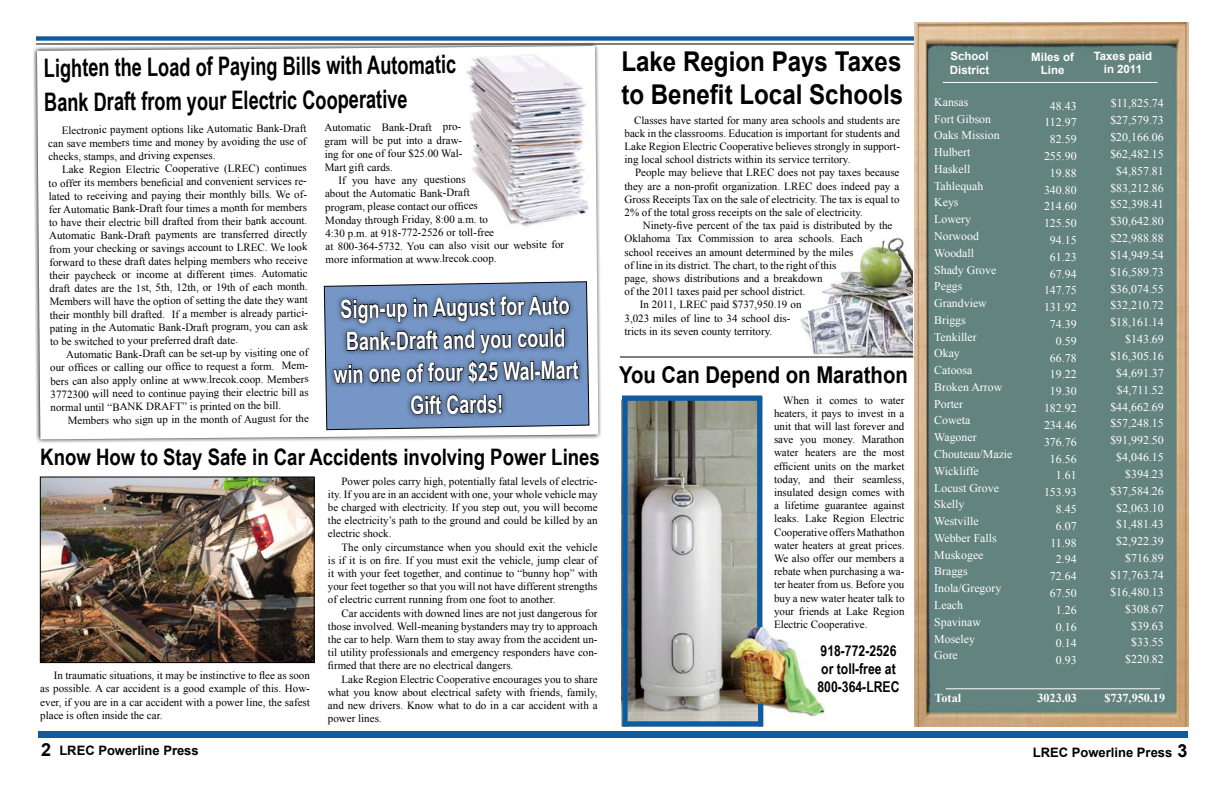
<style>
.page{position:relative;width:1224px;height:792px;background:#fff}
.page>*{position:absolute;margin:0;border:0;box-sizing:border-box;transform-origin:0 0}
.t1{font:700 27.3px/32.7px "Arial";color:#000;scale:.89 1}
.t2{font:700 25.5px/34px "Arial Narrow";color:#000;scale:.87 1}
.t3{font:700 25.2px/32.4px "Arial Narrow";color:#fff;text-align:center;scale:.87 1}
.t4{font:700 23.2px "Arial";color:#000;scale:.88 1}
.t5{font:700 22.7px "Arial Narrow";color:#000}
.t6{font:700 14.9px/17.9px "Arial Narrow";color:#000}
.t7{font:700 13px "Arial";color:#000}
.t8{font:700 12.2px "Times New Roman";color:#fff}
.t9{font:11.9px/16.8px "Times New Roman";color:#fff;text-align:right}
.t10{font:11.8px/16.8px "Times New Roman";color:#fff}
.t11{font:700 11.4px/13.7px "Arial";color:#fff;text-align:center}
.t12{font:11px/13.2px "Times New Roman";color:#000;text-align:justify}
.s1{font-size:18px}
</style>
<div class="page">
<div style="left:39px;top:732px;width:1149px;height:6px;background:#0e5b9e"></div>
<svg style="left:36px;top:36px;width:878px;height:5px;background:#2c6faa"></svg>
<hr style="left:36px;top:44px;width:1012px;height:1px;background:#000">
<img style="left:914px;top:23px;width:274px;height:703px">
<hr style="left:943px;top:82px;width:215px;height:1px;background:#fff">
<hr style="left:946px;top:688px;width:214px;height:1px;background:#fff">
<img style="left:784px;top:237px;width:129px;height:120px">
<hr style="left:620px;top:357px;width:293px;height:1px;background:#000">
<svg style="left:33px;top:42px;width:571px;height:401px"></svg>
<svg style="left:37px;top:46px;width:561px;height:393px"></svg>
<svg style="left:324px;top:281px;width:266px;height:149px"></svg>
<img style="left:457px;top:50px;width:135px;height:187px">
<div style="left:329px;top:291px;width:255px;height:129px;background:#000;opacity:.75"></div>
<svg style="left:341px;top:299px;width:67px;height:24px;background:#41546f"></svg>
<svg style="left:414px;top:296px;width:156px;height:26px;background:#495e7c"></svg>
<svg style="left:347px;top:330px;width:165px;height:24px;background:#445874"></svg>
<svg style="left:518px;top:328px;width:47px;height:20px"></svg>
<svg style="left:333px;top:365px;width:30px;height:18px"></svg>
<svg style="left:369px;top:361px;width:210px;height:23px;background:#425570"></svg>
<svg style="left:411px;top:394px;width:91px;height:21px;background:#3b4c65"></svg>
<img style="left:628px;top:399px;width:197px;height:327px">
<div style="left:622px;top:396px;width:140px;height:5px;background:#0e5b9e"></div>
<div style="left:623px;top:721px;width:140px;height:6px;background:#0e5b9e"></div>
<div style="left:622px;top:397px;width:6px;height:329px;background:#0e5b9e"></div>
<div style="left:757px;top:397px;width:5px;height:230px;background:#0e5b9e"></div>
<div style="left:758px;top:704px;width:5px;height:22px;background:#0e5b9e"></div>
<img style="left:42px;top:479px;width:270px;height:182px">
<div style="left:40px;top:477px;width:274px;height:186px;border:1px solid #000"></div>
<h2 class="t2" style="left:43px;top:51px;width:476px;rotate:-1deg">Lighten the Load of Paying Bills with Automatic<br>Bank Draft from your Electric Cooperative</h2>
<p class="t12" style="left:48px;top:125px;width:260px;text-indent:14px;rotate:-1deg">Electronic payment options like Automatic Bank-Draft can save members time and money by avoiding the use of checks, stamps, and driving expenses.</p>
<p class="t12" style="left:47px;top:164px;width:263px;text-align:left;text-indent:15px;rotate:-1deg">Lake Region Electric Cooperative (LREC) continues to offer its members benefi cial and convenient services re&shy;lated to receiving and paying their monthly bills. We of&shy;fer Automatic Bank-Draft four times a month for members to have their electric bill drafted from their bank account.<br>Automatic Bank-Draft payments are transferred directly from your checking or savings account to LREC. We look forward to these draft dates helping members who receive their paycheck or income at different times. Automatic draft dates are the 1st, 5th, 12th, or 19th of each month.<br>Members will have the option of setting the date they want their monthly bill drafted. If a member is already partici&shy;pating in the Automatic Bank-Draft program, you can ask to be switched to your preferred draft date.</p>
<p class="t12" style="left:50px;top:349px;width:262px;text-align:left;text-indent:16px;rotate:-1deg">Automatic Bank-Draft can be set-up by visiting one of our offi ces or calling our offi ce to request a form. Mem&shy;bers can also apply online at www.lrecok.coop. Members 3772300 will need to continue paying their electric bill as normal until “BANK DRAFT” is printed on the bill.</p>
<p class="t12" style="left:68px;top:415px;width:243px;rotate:-1deg">Members who sign up in the month of August for the</p>
<p class="t12" style="left:324px;top:122px;width:141px;rotate:-1deg">Automatic Bank-Draft pro&shy;gram will be put into a draw&shy;ing for one of four $25.00 Wal-Mart gift cards.</p>
<p class="t12" style="left:324px;top:175px;width:240px;text-align:left;text-indent:14px;rotate:-1deg">If you have any questions<br>about the Automatic Bank-Draft<br>program, please contact our offi ces<br>Monday through Friday, 8:00 a.m. to<br>4:30 p.m. at 918-772-2526 or toll-free<br>at 800-364-5732. You can also visit our website for more information at www.lrecok.coop.</p>
<h3 class="t3" style="left:332px;top:292px;width:283px;rotate:-1deg">Sign-up in August for Auto<br>Bank-Draft and you could win one of four $25 Wal-Mart<br>Gift Cards!</h3>
<h3 class="t5" style="left:40px;top:439px;width:561px">Know How to Stay Safe in Car Accidents involving Power Lines</h3>
<p class="t12" style="left:40px;top:669px;width:271px;text-indent:13px">In traumatic situations, it may be instinctive to flee as soon as possible. A car accident is a good example of this. How&shy;ever, if you are in a car accident with a power line, the safest place is often inside the car.</p>
<p class="t12" style="left:328px;top:474px;width:271px;text-indent:14px">Power poles carry high, potentially fatal levels of electric&shy;ity. If you are in an accident with one, your whole vehicle may be charged with electricity. If you step out, you will become the electricity’s path to the ground and could be killed by an electric shock.</p>
<p class="t12" style="left:328px;top:540px;width:271px;text-indent:13px">The only circumstance when you should exit the vehicle is if it is on fire. If you must exit the vehicle, jump clear of it with your feet together, and continue to “bunny hop” with your feet together so that you will not have different strengths of electric current running from one foot to another.</p>
<p class="t12" style="left:328px;top:606px;width:271px;text-indent:13px">Car accidents with downed lines are not just dangerous for those involved. Well-meaning bystanders may try to approach the car to help. Warn them to stay away from the accident un&shy;til utility professionals and emergency responders have con&shy;firmed that there are no electrical dangers.</p>
<p class="t12" style="left:328px;top:672px;width:271px;text-indent:13px">Lake Region Electric Cooperative encourages you to share what you know about electrical safety with friends, family, and new drivers. Know what to do in a car accident with a power lines.</p>
<h1 class="t1" style="left:621px;top:46px;width:318px">Lake Region Pays Taxes to Benefit Local Schools</h1>
<p class="t12" style="left:624px;top:113px;width:277px;text-indent:10px">Classes have started for many area schools and students are back in the classrooms. Education is important for students and Lake Region Electric Cooperative believes strongly in support&shy;ing local school districts within its service territory.</p>
<p class="t12" style="left:624px;top:166px;width:277px;text-indent:11px">People may believe that LREC does not pay taxes because they are a non-profit organization. LREC does indeed pay a Gross Receipts Tax on the sale of electricity. The tax is equal to 2% of the total gross receipts on the sale of electricity.</p>
<p class="t12" style="left:643px;top:219px;width:251px">Ninety-five percent of the tax paid is distributed by the</p>
<p class="t12" style="left:624px;top:232px;width:240px">Oklahoma Tax Commission to area schools. Each</p>
<p class="t12" style="left:624px;top:245px;width:230px">school receives an amount determined by the miles</p>
<p class="t12" style="left:624px;top:258px;width:213px">of line in its district. The chart, to the right of this</p>
<p class="t12" style="left:624px;top:272px;width:199px">page, shows distributions and a breakdown</p>
<p class="t12" style="left:624px;top:285px;width:183px">of the 2011 taxes paid per school district.</p>
<p class="t12" style="left:640px;top:298px;width:163px">In 2011, LREC paid $737,950.19 on</p>
<p class="t12" style="left:624px;top:311px;width:167px">3,023 miles of line to 34 school dis-</p>
<p class="t12" style="left:624px;top:324px;width:149px">tricts in its seven county territory.</p>
<h3 class="t4" style="left:619px;top:359px;width:330px">You Can Depend on Marathon</h3>
<p class="t12" style="left:774px;top:393px;width:132px;text-indent:9px">When it comes to water heaters, it pays to invest in a unit that will last forever and save you money. Marathon water heaters are the most efficient units on the market today, and their seamless, insulated design comes with a lifetime guarantee against leaks. Lake Region Electric Cooperative offers Mathathon water heaters at great prices.<br>We also offer our members a rebate when purchasing a wa&shy;ter heater from us. Before you buy a new water heater talk to your friends at Lake Region Electric Cooperative.</p>
<h3 class="t6" style="left:818px;top:641px;width:84px">918-772-2526 or toll-free at<br>800-364-LREC</h3>
<p class="t11" style="left:950px;top:49px;width:41px;text-align:left">School<br>District</p>
<p class="t11" style="left:1031px;top:50px;width:44px">Miles of<br>Line</p>
<p class="t11" style="left:1094px;top:49px;width:60px">Taxes paid in 2011</p>
<p class="t10" style="left:934px;top:93px;width:80px">Kansas<br>Fort Gibson<br>Oaks Mission<br>Hulbert<br>Haskell<br>Tahlequah<br>Keys<br>Lowery<br>Norwood<br>Woodall<br>Shady Grove<br>Peggs<br>Grandview<br>Briggs<br>Tenkiller<br>Okay<br>Catoosa<br>Broken Arrow<br>Porter<br>Coweta<br>Wagoner<br>Chouteau/Mazie<br>Wickliffe<br>Locust Grove<br>Skelly<br>Westville<br>Webber Falls<br>Muskogee<br>Braggs<br>Inola/Gregory<br>Leach<br>Spavinaw<br>Moseley<br>Gore</p>
<p class="t9" style="left:1110px;top:95px;width:55px">$11,825.74 $27,579.73 $20,166.06 $62,482.15 $4,857.81 $83,212.86 $52,398.41 $30,642.80 $22,988.88 $14,949.54 $16,589.73 $36,074.55 $32,210.72 $18,161.14 $143.69 $16,305.16 $4,691.37 $4,711.52 $44,662.69 $57,248.15 $91,992.50 $4,046.15 $394.23 $37,584.26 $2,063.10 $1,481.43 $2,922.39 $716.89 $17,763.74 $16,480.13 $308.67 $39.63 $33.55 $220.82</p>
<p class="t9" style="left:1044px;top:97px;width:34px">48.43<br>112.97<br>82.59<br>255.90<br>19.88<br>340.80<br>214.60<br>125.50<br>94.15<br>61.23<br>67.94<br>147.75<br>131.92<br>74.39<br>0.59<br>66.78<br>19.22<br>19.30<br>182.92<br>234.46<br>376.76<br>16.56<br>1.61<br>153.93<br>8.45<br>6.07<br>11.98<br>2.94<br>72.64<br>67.50<br>1.26<br>0.16<br>0.14<br>0.93</p>
<p class="t8" style="left:935px;top:689px;width:28px">Total</p>
<p class="t8" style="left:1037px;top:689px;width:41px">3023.03</p>
<p class="t8" style="left:1104px;top:689px;width:62px">$737,950.19</p>
<p class="t7" style="left:41px;top:742px;width:159px"><span class="s1">2</span> LREC Powerline Press</p>
<p class="t7" style="left:1033px;top:744px;width:156px">LREC Powerline Press <span class="s1">3</span></p>
</div>
